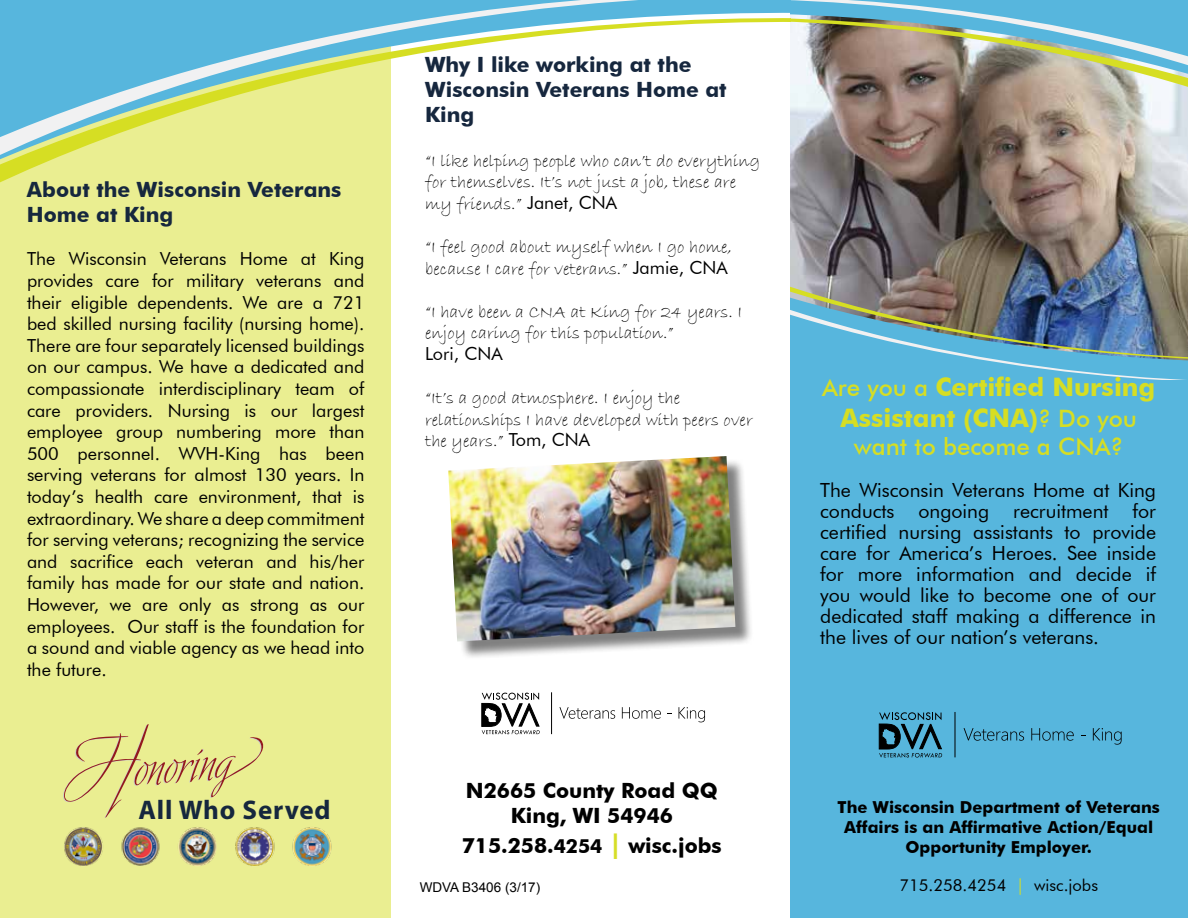
<style>
.page{position:relative;width:1188px;height:918px;background:#fff}
.page>*{position:absolute;margin:0;border:0;box-sizing:border-box;transform-origin:0 0}
.t1{font:700 27px "Myriad Pro";letter-spacing:.03em;color:#16273e}
.t2{font:700 25.5px/30.6px "Futura BT";color:#d6de23;text-align:center}
.t3{font:500 24px "Futura BT";color:#d6de23}
.t4{font:700 21px/25.2px "Futura BT";color:#16273e}
.t5{font:700 21px/25.2px "Futura BT";color:#000;text-align:center}
.t6{font:19.5px/21px "Futura BT";color:#000;text-align:justify}
.t7{font:18px/21.6px "Futura BT";color:#000;text-align:justify}
.t8{font:18px/21.6px "Bradley Hand ITC";color:#000}
.t9{font:700 16.5px/19.8px "Futura BT";color:#000;text-align:center}
.t10{font:16.5px "Futura BT";color:#000}
.t11{font:13.5px "Arial";color:#000}
.s1{font-family:"Futura BT"}
.s2{font-size:19.5px}
.s3{font-size:25.5px;color:#d6de27}
.s4{font-weight:500;font-size:24px}
.s5{color:#d6de23}
</style>
<div class="page">
<div style="left:0;top:0;width:390px;height:918px;background:#eaee91"></div>
<div style="left:791px;top:375px;width:397px;height:543px;background:#57b6dd"></div>
<img style="left:791px;top:155px;width:397px;height:110px">
<img style="left:791px;top:265px;width:397px;height:114px">
<svg style="left:791px;top:136px;width:397px;height:19px;background:#9b8c83"></svg>
<svg style="left:791px;top:0;width:397px;height:134px;background:#98a6a2"></svg>
<svg style="left:0;top:0;width:791px;height:164px"></svg>
<div style="left:451px;top:459px;width:303px;height:201px;background:#000;opacity:.5"></div>
<img style="left:448px;top:456px;width:287px;height:185px">
<svg style="left:63px;top:724px;width:201px;height:94px"></svg>
<img style="left:64px;top:827px;width:268px;height:39px">
<hr style="left:551px;top:692px;width:1px;height:42px;background:#000">
<svg style="left:481px;top:693px;width:59px;height:41px"></svg>
<svg style="left:559px;top:707px;width:56px;height:12px"></svg>
<svg style="left:622px;top:707px;width:39px;height:12px"></svg>
<svg style="left:679px;top:707px;width:26px;height:15px"></svg>
<hr style="left:955px;top:712px;width:1px;height:45px;background:#000">
<svg style="left:879px;top:712px;width:64px;height:46px"></svg>
<svg style="left:964px;top:728px;width:60px;height:13px"></svg>
<svg style="left:1031px;top:728px;width:43px;height:13px"></svg>
<svg style="left:1093px;top:728px;width:29px;height:17px"></svg>
<p class="t4" style="left:27px;top:177px;width:316px">About the Wisconsin Veterans<br>Home at King</p>
<p class="t7" style="left:27px;top:248px;width:339px">The Wisconsin Veterans Home at King provides care for military veterans and their eligible dependents. We are a 721 bed skilled nursing facility (nursing home).<br>There are four separately licensed buildings on our campus. We have a dedicated and compassionate interdisciplinary team of care providers. Nursing is our largest employee group numbering more than 500 personnel. WVH-King has been serving veterans for almost 130 years. In today’s health care environment, that is extraordinary. We share a deep commitment for serving veterans; recognizing the service and sacrifice each veteran and his/her family has made for our state and nation.<br>However, we are only as strong as our employees. Our staff is the foundation for a sound and viable agency as we head into the future.</p>
<h1 class="t1" style="left:139px;top:792px;width:194px">All Who Served</h1>
<p class="t4" style="left:425px;top:52px;width:303px">Why I like working at the<br>Wisconsin Veterans Home at<br>King</p>
<p class="t8" style="left:425px;top:150px;width:337px">“I like helping people who can’t do everything for themselves. It’s not just a job, these are my friends.” <span class="s1">Janet, CNA</span></p>
<p class="t8" style="left:425px;top:236px;width:309px">“I feel good about myself when I go home, because I care for veterans.” <span class="s1">Jamie, CNA</span></p>
<p class="t8" style="left:425px;top:301px;width:319px">“I have been a CNA at King for 24 years. I enjoy caring for this population.”</p>
<p class="t7" style="left:425px;top:343px;width:79px">Lori, CNA</p>
<p class="t8" style="left:425px;top:388px;width:329px">“It’s a good atmosphere. I enjoy the relationships I have developed with peers over the years.” <span class="s1">Tom, CNA</span></p>
<p class="t5" style="left:466px;top:777px;width:253px">N2665 County Road QQ<br>King, WI 54946</p>
<p class="t5" style="left:462px;top:833px;width:261px">715.258.<span class="s2">4254</span> <span class="s3">|</span> wisc.jobs</p>
<p class="t11" style="left:420px;top:878px;width:122px">WDVA B3406 (3/17)</p>
<h2 class="t2" style="left:822px;top:371px;width:335px"><span class="s4">Are you a</span> Certified Nursing<br>Assistant (CNA)<span class="s4">? Do you</span></h2>
<h3 class="t3" style="left:854px;top:432px;width:271px">want to become a CNA?</h3>
<p class="t6" style="left:820px;top:480px;width:337px">The Wisconsin Veterans Home at King conducts ongoing recruitment for certified nursing assistants to provide care for America’s Heroes. See inside for more information and decide if you would like to become one of our dedicated staff making a difference in the lives of our nation’s veterans.</p>
<p class="t9" style="left:838px;top:798px;width:324px">The Wisconsin Department of Veterans<br>Affairs is an Affirmative Action/Equal<br>Opportunity Employer.</p>
<p class="t10" style="left:899px;top:875px;width:200px">715.258.4254 <span class="s5">|</span> wisc.jobs</p>
</div>
